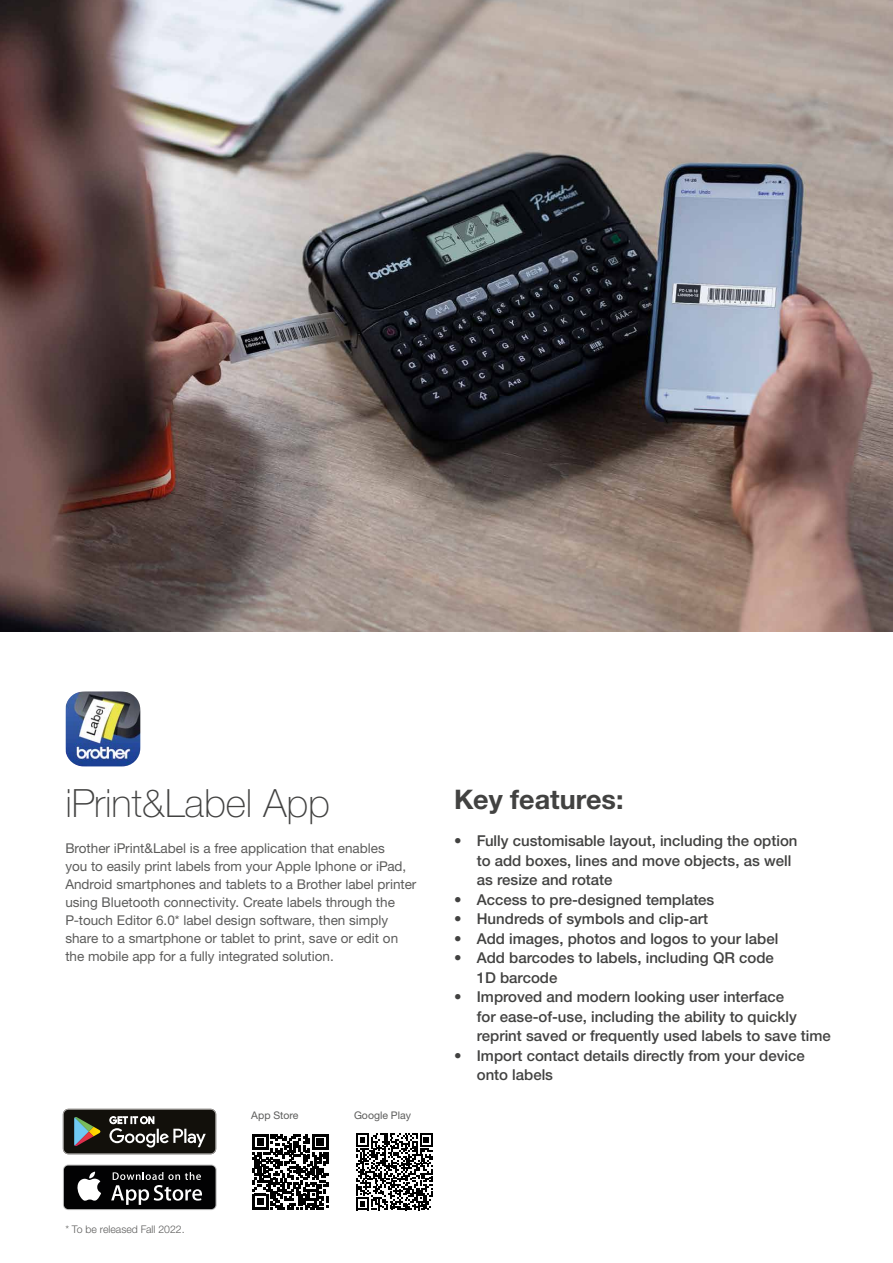
<style>
.page{position:relative;width:893px;height:1263px;background:#fff}
.page>*{position:absolute;margin:0;border:0;box-sizing:border-box;transform-origin:0 0}
.t1{font:100 39px "Helvetica Neue LTW1 G";color:#424241}
.t2{font:700 27px "Helvetica Neue LTW1 G";color:#424241}
.t3{font:500 15px/19.5px "Helvetica Neue LTW1 G";color:#424241}
.t4{font:13.5px/18px "Helvetica Neue LTW1 G";color:#5c5c5b}
.t5{font:300 10.5px "Helvetica Neue LTW1 G";color:#5c5c5b}
.t6{font:10.5px "Helvetica Neue LTW1 G";color:#5c5c5b}
</style>
<div class="page">
<img style="left:66px;top:691px;width:74px;height:75px">
<svg style="left:63px;top:1164px;width:154px;height:46px"></svg>
<div style="left:64px;top:1165px;width:152px;height:44px;background:#020203;border-radius:4px"></div>
<svg style="left:77px;top:1171px;width:24px;height:30px"></svg>
<svg style="left:111px;top:1172px;width:91px;height:33px"></svg>
<svg style="left:63px;top:1109px;width:153px;height:45px;background:#3a3934"></svg>
<img style="left:0;top:0;width:893px;height:631px">
<svg style="left:252px;top:1134px;width:76px;height:76px"></svg>
<svg style="left:356px;top:1133px;width:77px;height:77px"></svg>
<h1 class="t1" style="left:65px;top:780px;width:266px">iPrint&amp;Label App</h1>
<p class="t4" style="left:65px;top:839px;width:353px">Brother iPrint&amp;Label is a free application that enables<br>you to easily print labels from your Apple Iphone or iPad, Android smartphones and tablets to a Brother label printer using Bluetooth connectivity. Create labels through the P-touch Editor 6.0* label design software, then simply share to a smartphone or tablet to print, save or edit on the mobile app for a fully integrated solution.</p>
<p class="t6" style="left:251px;top:1108px;width:49px">App Store</p>
<p class="t6" style="left:354px;top:1108px;width:58px">Google Play</p>
<h2 class="t2" style="left:454px;top:782px;width:171px">Key features:</h2>
<p class="t3" style="left:477px;top:831px;width:322px;text-indent:-22px">• Fully customisable layout, including the option to add boxes, lines and move objects, as well as resize and rotate</p>
<p class="t3" style="left:454px;top:889px;width:262px">• Access to pre-designed templates</p>
<p class="t3" style="left:454px;top:909px;width:255px">• Hundreds of symbols and clip-art</p>
<p class="t3" style="left:454px;top:928px;width:326px">• Add images, photos and logos to your label</p>
<p class="t3" style="left:477px;top:948px;width:299px;text-indent:-22px">• Add barcodes to labels, including QR code<br>1D barcode</p>
<p class="t3" style="left:477px;top:987px;width:356px;text-indent:-22px">• Improved and modern looking user interface<br>for ease-of-use, including the ability to quickly reprint saved or frequently used labels to save time</p>
<p class="t3" style="left:477px;top:1045px;width:330px;text-indent:-22px">• Import contact details directly from your device onto labels</p>
<p class="t5" style="left:65px;top:1222px;width:121px">* To be released Fall 2022.</p>
</div>
